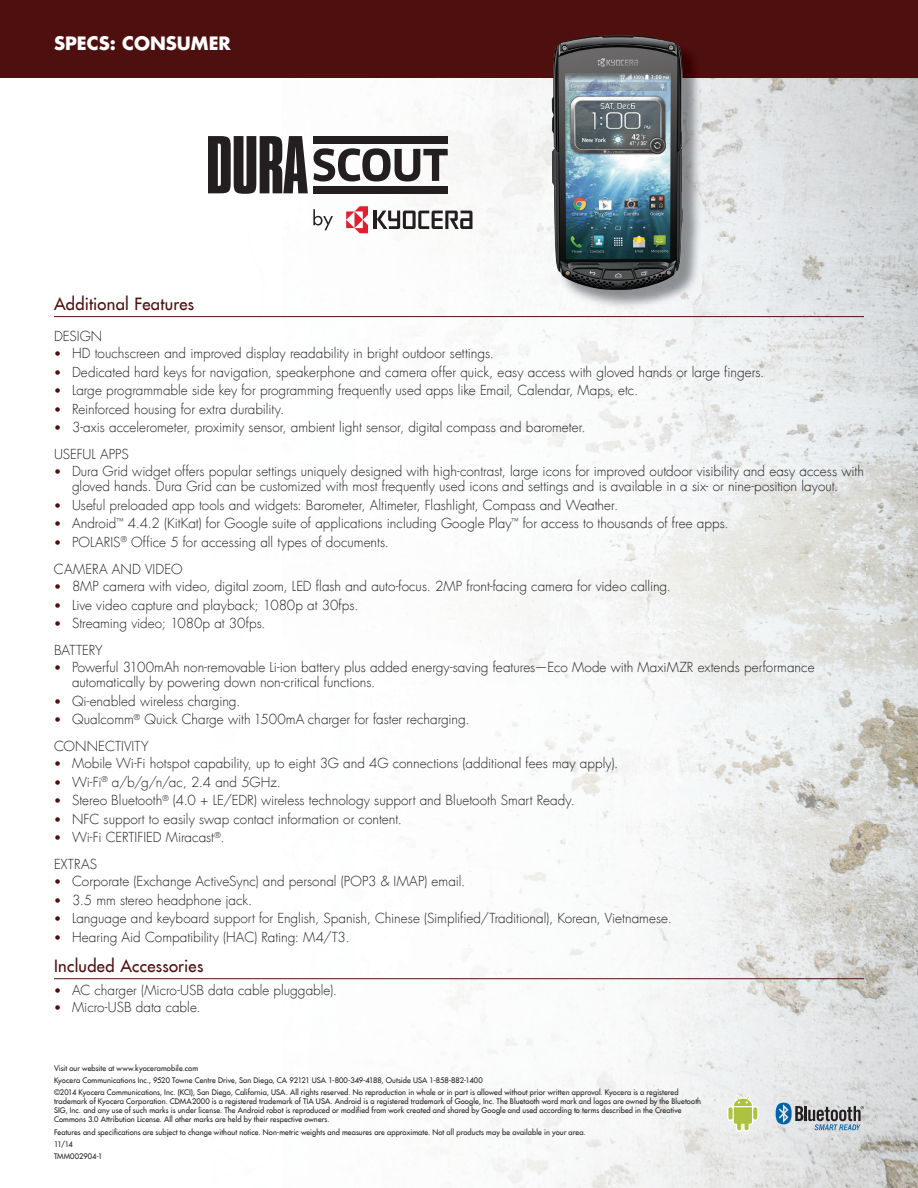
<style>
.page{position:relative;width:918px;height:1188px;background:#fff}
.page>*{position:absolute;margin:0;border:0;box-sizing:border-box;transform-origin:0 0}
.t1{font:700 18px "Futura LT";color:#fff}
.t2{font:16.5px "Futura LT";letter-spacing:.02em;color:#4e100f}
.t3{font:300 13.5px/26.8px "Futura LT";color:#231f20}
.t4{font:7.5px/12.3px "Futura LT";letter-spacing:.015em;color:#231f20}
.s1{font-weight:400;font-size:12px;color:#4e100f}
</style>
<div class="page">
<img style="left:324px;top:78px;width:230px;height:158px">
<img style="left:357px;top:554px;width:561px;height:634px">
<img style="left:357px;top:289px;width:306px;height:265px">
<img style="left:663px;top:237px;width:255px;height:317px">
<img style="left:702px;top:78px;width:216px;height:159px">
<div style="left:0;top:0;width:918px;height:78px;background:#4e100f"></div>
<img style="left:554px;top:38px;width:148px;height:271px">
<img style="left:552px;top:36px;width:69px;height:84px">
<hr style="left:54px;top:316px;width:810px;height:1px;background:#4e100f">
<hr style="left:54px;top:978px;width:810px;height:1px;background:#4e100f">
<svg style="left:776px;top:1103px;width:88px;height:27px;background:#97a4af"></svg>
<svg style="left:727px;top:1095px;width:32px;height:37px"></svg>
<svg style="left:313px;top:209px;width:20px;height:21px"></svg>
<hr style="left:374px;top:211px;width:3px;height:18px;background:#231f20">
<svg style="left:377px;top:211px;width:96px;height:18px"></svg>
<svg style="left:346px;top:206px;width:22px;height:27px"></svg>
<svg style="left:208px;top:136px;width:240px;height:58px"></svg>
<div style="left:313px;top:186px;width:135px;height:7px;background:#231f20"></div>
<div style="left:313px;top:136px;width:135px;height:8px;background:#231f20"></div>
<h1 class="t1" style="left:54px;top:31px;width:178px">SPECS: CONSUMER</h1>
<p class="t2" style="left:54px;top:293px;width:142px">Additional Features</p>
<p class="t3" style="left:54px;top:323px;width:50px">DESIGN</p>
<p class="t3" style="left:54px;top:340px;width:442px"><span class="s1">•</span> HD touchscreen and improved display readability in bright outdoor settings.</p>
<p class="t3" style="left:54px;top:359px;width:712px"><span class="s1">•</span> Dedicated hard keys for navigation, speakerphone and camera offer quick, easy access with gloved hands or large fingers.</p>
<p class="t3" style="left:54px;top:377px;width:586px"><span class="s1">•</span> Large programmable side key for programming frequently used apps like Email, Calendar, Maps, etc.</p>
<p class="t3" style="left:54px;top:396px;width:232px"><span class="s1">•</span> Reinforced housing for extra durability.</p>
<p class="t3" style="left:54px;top:414px;width:533px"><span class="s1">•</span> 3-axis accelerometer, proximity sensor, ambient light sensor, digital compass and barometer.<br>USEFUL APPS</p>
<p class="t3" style="left:54px;top:464px;width:811px;line-height:15px;text-align:center"><span class="s1">•</span> Dura Grid widget offers popular settings uniquely designed with high-contrast, large icons for improved outdoor visibility and easy access with gloved hands. Dura Grid can be customized with most frequently used icons and settings and is available in a six- or nine-position layout.</p>
<p class="t3" style="left:54px;top:492px;width:566px"><span class="s1">•</span> Useful preloaded app tools and widgets: Barometer, Altimeter, Flashlight, Compass and Weather.</p>
<p class="t3" style="left:54px;top:510px;width:676px"><span class="s1">•</span> Android<sup>™</sup> 4.4.2 (KitKat) for Google suite of applications including Google Play<sup>™</sup> for access to thousands of free apps.</p>
<p class="t3" style="left:54px;top:529px;width:337px"><span class="s1">•</span> POLARIS<sup>®</sup> Office 5 for accessing all types of documents.<br>CAMERA AND VIDEO</p>
<p class="t3" style="left:54px;top:573px;width:619px"><span class="s1">•</span> 8MP camera with video, digital zoom, LED flash and auto-focus. 2MP front-facing camera for video calling.</p>
<p class="t3" style="left:54px;top:592px;width:306px"><span class="s1">•</span> Live video capture and playback; 1080p at 30fps.</p>
<p class="t3" style="left:54px;top:610px;width:213px"><span class="s1">•</span> Streaming video; 1080p at 30fps.<br>BATTERY</p>
<p class="t3" style="left:72px;top:660px;width:744px;line-height:15px;text-indent:-18px"><span class="s1">•</span> Powerful 3100mAh non-removable Li-ion battery plus added energy-saving features—Eco Mode with MaxiMZR extends performance automatically by powering down non-critical functions.</p>
<p class="t3" style="left:54px;top:688px;width:188px"><span class="s1">•</span> Qi-enabled wireless charging.</p>
<p class="t3" style="left:54px;top:706px;width:417px"><span class="s1">•</span> Qualcomm<sup>®</sup> Quick Charge with 1500mA charger for faster recharging.<br>CONNECTIVITY</p>
<p class="t3" style="left:54px;top:750px;width:566px"><span class="s1">•</span> Mobile Wi-Fi hotspot capability, up to eight 3G and 4G connections (additional fees may apply).</p>
<p class="t3" style="left:54px;top:769px;width:228px"><span class="s1">•</span> Wi-Fi<sup>®</sup> a/b/g/n/ac, 2.4 and 5GHz.</p>
<p class="t3" style="left:54px;top:787px;width:522px"><span class="s1">•</span> Stereo Bluetooth<sup>®</sup> (4.0 + LE/EDR) wireless technology support and Bluetooth Smart Ready.</p>
<p class="t3" style="left:54px;top:806px;width:349px"><span class="s1">•</span> NFC support to easily swap contact information or content.</p>
<p class="t3" style="left:54px;top:824px;width:172px"><span class="s1">•</span> Wi-Fi CERTIFIED Miracast<sup>®</sup>.<br>EXTRAS</p>
<p class="t3" style="left:54px;top:868px;width:413px"><span class="s1">•</span> Corporate (Exchange ActiveSync) and personal (POP3 &amp; IMAP) email.</p>
<p class="t3" style="left:54px;top:887px;width:200px"><span class="s1">•</span> 3.5 mm stereo headphone jack.</p>
<p class="t3" style="left:54px;top:905px;width:619px"><span class="s1">•</span> Language and keyboard support for English, Spanish, Chinese (Simplified/Traditional), Korean, Vietnamese.</p>
<p class="t3" style="left:54px;top:924px;width:297px"><span class="s1">•</span> Hearing Aid Compatibility (HAC) Rating: M4/T3.</p>
<p class="t2" style="left:54px;top:956px;width:151px">Included Accessories</p>
<p class="t3" style="left:54px;top:977px;width:285px"><span class="s1">•</span> AC charger (Micro-USB data cable pluggable).</p>
<p class="t3" style="left:54px;top:994px;width:148px"><span class="s1">•</span> Micro-USB data cable.</p>
<p class="t4" style="left:54px;top:1062px;width:626px">Visit our website at www.kyoceramobile.com<br>Kyocera Communications Inc., 9520 Towne Centre Drive, San Diego, CA 92121 USA 1-800-349-4188, Outside USA 1-858-882-1400<br>©2014 Kyocera Communications, Inc. (KCI), San Diego, California, USA. All rights reserved. No reproduction in whole or in part is allowed without prior written approval. Kyocera is a registered</p>
<p class="t4" style="left:54px;top:1097px;width:649px;line-height:9px">trademark of Kyocera Corporation. CDMA2000 is a registered trademark of TIA USA. Android is a registered trademark of Google, Inc. The Bluetooth word mark and logos are owned by the Bluetooth<br>SIG, Inc. and any use of such marks is under license. The Android robot is reproduced or modified from work created and shared by Google and used according to terms described in the Creative<br>Commons 3.0 Attribution License. All other marks are held by their respective owners.</p>
<p class="t4" style="left:54px;top:1126px;width:533px">Features and specifications are subject to change without notice. Non-metric weights and measures are approximate. Not all products may be available in your area.<br>11/14<br>TMM002904-1</p>
</div>
